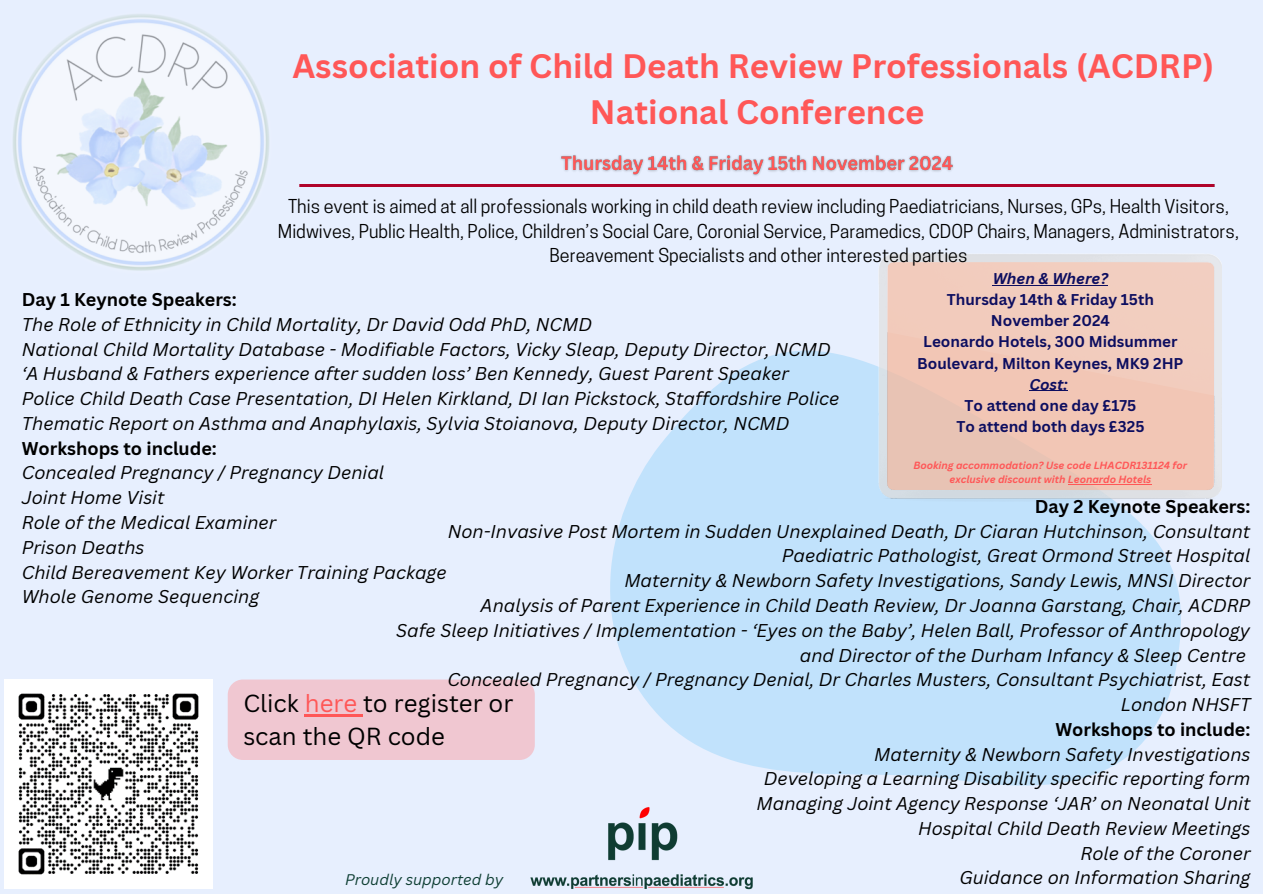
<style>
.page{position:relative;width:1263px;height:894px;background:#fff}
.page>*{position:absolute;margin:0;border:0;box-sizing:border-box;transform-origin:0 0}
.t1{font:700 33px/46.2px "Canva Sans";color:#ff5757;text-align:center}
.t2{font:24px/32.7px "Canva Sans";color:#000}
.t3{font:italic 18px/24.8px "Canva Sans";color:#000;text-align:right}
.t4{font:18px/24.8px "Cooper Hewitt";color:#000;text-align:center}
.t5{font:700 18px "Canva Sans";color:#000}
.t6{font:700 15.15px/21.1px "Canva Sans";color:#0d0e60;text-align:center}
.t7{font:italic 15px "Canva Sans";color:#0f3f34}
.t8{font:italic 700 10.2px/13.5px "Canva Sans";color:#ff5757;text-align:center}
.s1{font-style:italic}
.s2{font-weight:700;font-style:normal}
.s3{color:#ff5757}
</style>
<div class="page">
<div style="left:0;top:0;width:1263px;height:893px;background:#e7effe"></div>
<svg style="left:610px;top:350px;width:571px;height:436px;fill:#c1e2fc"></svg>
<div style="left:228px;top:679px;width:307px;height:80px;background:#f0c7d1;border-radius:15px"></div>
<img style="left:13px;top:14px;width:256px;height:257px">
<hr style="left:299px;top:184px;width:916px;height:3px;background:#b0032a">
<img style="left:4px;top:679px;width:208px;height:209px">
<hr style="left:305px;top:714px;width:58px;height:2px;background:#ff5757">
<img style="left:879px;top:253px;width:343px;height:249px">
<img style="left:530px;top:807px;width:223px;height:83px">
<img style="left:561px;top:155px;width:392px;height:21px">
<hr style="left:993px;top:285px;width:115px;height:1px;background:#0d0e60">
<hr style="left:1029px;top:390px;width:39px;height:1px;background:#0d0e60">
<hr style="left:1068px;top:483px;width:83px;height:1px;background:#ff5757">
<p class="t1" style="left:292px;top:42px;width:923px">Association of Child Death Review Professionals (ACDRP)<br>National Conference</p>
<h4 class="t4" style="left:278px;top:196px;width:962px">This event is aimed at all professionals working in child death review including Paediatricians, Nurses, GPs, Health Visitors,<br>Midwives, Public Health, Police, Children’s Social Care, Coronial Service, Paramedics, CDOP Chairs, Managers, Administrators,<br>Bereavement Specialists and other interested parties</h4>
<p class="t6" style="left:917px;top:267px;width:268px"><span class="s1">When &amp; Where?<br></span>Thursday 14th &amp; Friday 15th<br>November 2024<br>Leonardo Hotels, 300 Midsummer<br>Boulevard, Milton Keynes, MK9 2HP<br><span class="s1">Cost:<br></span>To attend one day £175<br>To attend both days £325</p>
<p class="t8" style="left:913px;top:458px;width:275px">Booking accommodation? Use code LHACDR131124 for exclusive discount with Leonardo Hotels</p>
<p class="t3" style="left:22px;top:286px;width:819px;text-align:left"><span class="s2">Day 1 Keynote Speakers:<br></span>The Role of Ethnicity in Child Mortality, Dr David Odd PhD, NCMD<br>National Child Mortality Database - Modifiable Factors, Vicky Sleap, Deputy Director, NCMD ‘A Husband &amp; Fathers experience after sudden loss’ Ben Kennedy, Guest Parent Speaker Police Child Death Case Presentation, DI Helen Kirkland, DI Ian Pickstock, Staffordshire Police Thematic Report on Asthma and Anaphylaxis, Sylvia Stoianova, Deputy Director, NCMD <span class="s2">Workshops to include:<br></span>Concealed Pregnancy / Pregnancy Denial<br>Joint Home Visit<br>Role of the Medical Examiner</p>
<h5 class="t3" style="left:22px;top:534px;width:124px">Prison Deaths</h5>
<p class="t3" style="left:22px;top:559px;width:427px;text-align:left">Child Bereavement Key Worker Training Package<br>Whole Genome Sequencing</p>
<p class="t5" style="left:1035px;top:493px;width:217px">Day 2 Keynote Speakers:</p>
<h4 class="t3" style="left:448px;top:518px;width:804px">Non-Invasive Post Mortem in Sudden Unexplained Death, Dr Ciaran Hutchinson, Consultant</h4>
<p class="t3" style="left:782px;top:543px;width:470px">Paediatric Pathologist, Great Ormond Street Hospital</p>
<p class="t3" style="left:481px;top:567px;width:771px">Maternity &amp; Newborn Safety Investigations, Sandy Lewis, MNSI Director<br>Analysis of Parent Experience in Child Death Review, Dr Joanna Garstang, Chair, ACDRP</p>
<p class="t3" style="left:396px;top:617px;width:855px">Safe Sleep Initiatives / Implementation - ‘Eyes on the Baby’, Helen Ball, Professor of Anthropology and Director of the Durham Infancy &amp; Sleep Centre</p>
<h4 class="t3" style="left:447px;top:666px;width:805px">Concealed Pregnancy / Pregnancy Denial, Dr Charles Musters, Consultant Psychiatrist, East<br>London NHSFT</h4>
<p class="t3" style="left:757px;top:716px;width:495px"><span class="s2">Workshops to include:<br></span>Maternity &amp; Newborn Safety Investigations<br>Developing a Learning Disability specific reporting form Managing Joint Agency Response ‘JAR’ on Neonatal Unit Hospital Child Death Review Meetings<br>Role of the Coroner<br>Guidance on Information Sharing</p>
<h3 class="t2" style="left:243px;top:686px;width:271px">Click <span class="s3">here</span> to register or scan the QR code</h3>
<p class="t7" style="left:345px;top:869px;width:160px">Proudly supported by</p>
</div>
